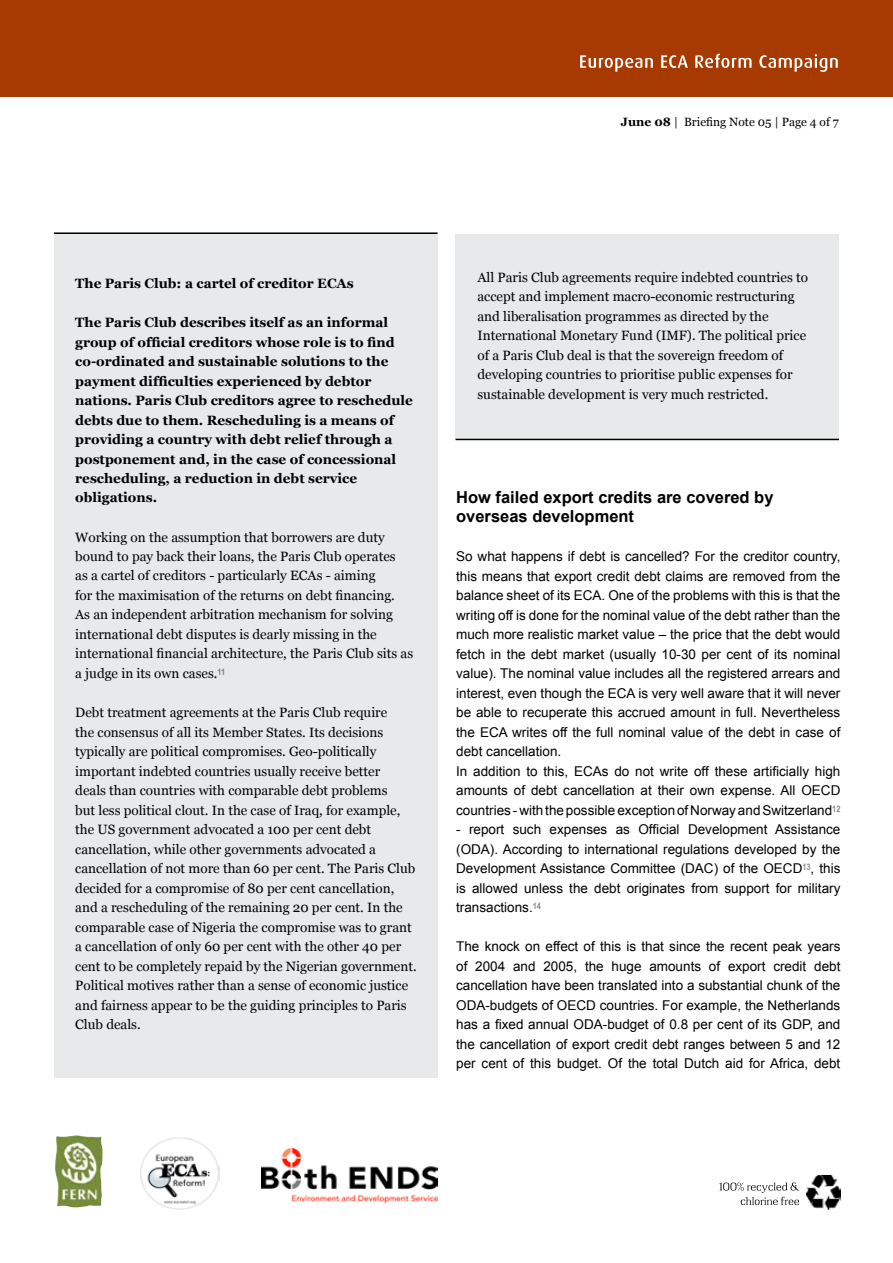
<style>
.page{position:relative;width:893px;height:1263px;background:#fff}
.page>*{position:absolute;margin:0;border:0;box-sizing:border-box;transform-origin:0 0}
.t1{font:700 16.5px/19.5px "Arial";color:#000}
.t2{font:13.5px/19.5px "Georgia";color:#000}
.t3{font:13.5px/19.5px "Arial";color:#000;text-align:justify}
.t4{font:700 13.5px/19.5px "Georgia";color:#000}
.t5{font:12px "Georgia";color:#000}
.s1{font-weight:700}
</style>
<div class="page">
<div style="left:0;top:0;width:893px;height:96px;background:#a63a00"></div>
<img style="left:806px;top:1175px;width:34px;height:34px">
<img style="left:55px;top:1135px;width:48px;height:72px">
<img style="left:140px;top:1137px;width:80px;height:72px">
<svg style="left:580px;top:53px;width:258px;height:19px"></svg>
<svg style="left:719px;top:1182px;width:81px;height:23px"></svg>
<img style="left:261px;top:1148px;width:176px;height:54px">
<div style="left:54px;top:233px;width:383px;height:845px;background:#e8e9ea"></div>
<div style="left:455px;top:234px;width:384px;height:205px;background:#e8e9ea"></div>
<hr style="left:54px;top:232px;width:383px;height:2px;background:#000">
<hr style="left:455px;top:439px;width:384px;height:1px;background:#000">
<p class="t5" style="left:621px;top:115px;width:219px"><span class="s1">June 08</span> | Briefing Note 05 | Page 4 of 7</p>
<p class="t4" style="left:75px;top:274px;width:280px">The Paris Club: a cartel of creditor ECAs</p>
<p class="t4" style="left:75px;top:313px;width:339px">The Paris Club describes itself as an informal group of official creditors whose role is to find co-ordinated and sustainable solutions to the payment difficulties experienced by debtor nations. Paris Club creditors agree to reschedule debts due to them. Rescheduling is a means of providing a country with debt relief through a postponement and, in the case of concessional rescheduling, a reduction in debt service obligations.</p>
<p class="t2" style="left:75px;top:527px;width:339px">Working on the assumption that borrowers are duty bound to pay back their loans, the Paris Club operates<br>as a cartel of creditors - particularly ECAs - aiming<br>for the maximisation of the returns on debt financing.<br>As an independent arbitration mechanism for solving international debt disputes is dearly missing in the international financial architecture, the Paris Club sits as a judge in its own cases.<sup>11</sup></p>
<p class="t2" style="left:75px;top:703px;width:343px">Debt treatment agreements at the Paris Club require<br>the consensus of all its Member States. Its decisions typically are political compromises. Geo-politically important indebted countries usually receive better<br>deals than countries with comparable debt problems<br>but less political clout. In the case of Iraq, for example, the US government advocated a 100 per cent debt cancellation, while other governments advocated a cancellation of not more than 60 per cent. The Paris Club decided for a compromise of 80 per cent cancellation, and a rescheduling of the remaining 20 per cent. In the comparable case of Nigeria the compromise was to grant a cancellation of only 60 per cent with the other 40 per cent to be completely repaid by the Nigerian government.<br>Political motives rather than a sense of economic justice and fairness appear to be the guiding principles to Paris Club deals.</p>
<p class="t2" style="left:477px;top:267px;width:332px">All Paris Club agreements require indebted countries to accept and implement macro-economic restructuring and liberalisation programmes as directed by the International Monetary Fund (IMF). The political price of a Paris Club deal is that the sovereign freedom of developing countries to prioritise public expenses for sustainable development is very much restricted.</p>
<p class="t1" style="left:456px;top:488px;width:319px">How failed export credits are covered by overseas development</p>
<p class="t3" style="left:456px;top:547px;width:386px;text-align:left">So what happens if debt is cancelled? For the creditor country, this means that export credit debt claims are removed from the balance sheet of its ECA. One of the problems with this is that the writing off is done for the nominal value of the debt rather than the much more realistic market value – the price that the debt would fetch in the debt market (usually 10-30 per cent of its nominal value). The nominal value includes all the registered arrears and interest, even though the ECA is very well aware that it will never be able to recuperate this accrued amount in full. Nevertheless the ECA writes off the full nominal value of the debt in case of debt cancellation.<br>In addition to this, ECAs do not write off these artificially high amounts of debt cancellation at their own expense. All OECD countries - with the possible exception of Norway and Switzerland<sup>12</sup></p>
<p class="t3" style="left:456px;top:820px;width:386px">- report such expenses as Official Development Assistance (ODA). According to international regulations developed by the Development Assistance Committee (DAC) of the OECD<sup>13</sup>, this is allowed unless the debt originates from support for military transactions.<sup>14</sup></p>
<p class="t3" style="left:456px;top:937px;width:386px">The knock on effect of this is that since the recent peak years of 2004 and 2005, the huge amounts of export credit debt cancellation have been translated into a substantial chunk of the ODA-budgets of OECD countries. For example, the Netherlands has a fixed annual ODA-budget of 0.8 per cent of its GDP, and the cancellation of export credit debt ranges between 5 and 12 per cent of this budget. Of the total Dutch aid for Africa, debt</p>
</div>
